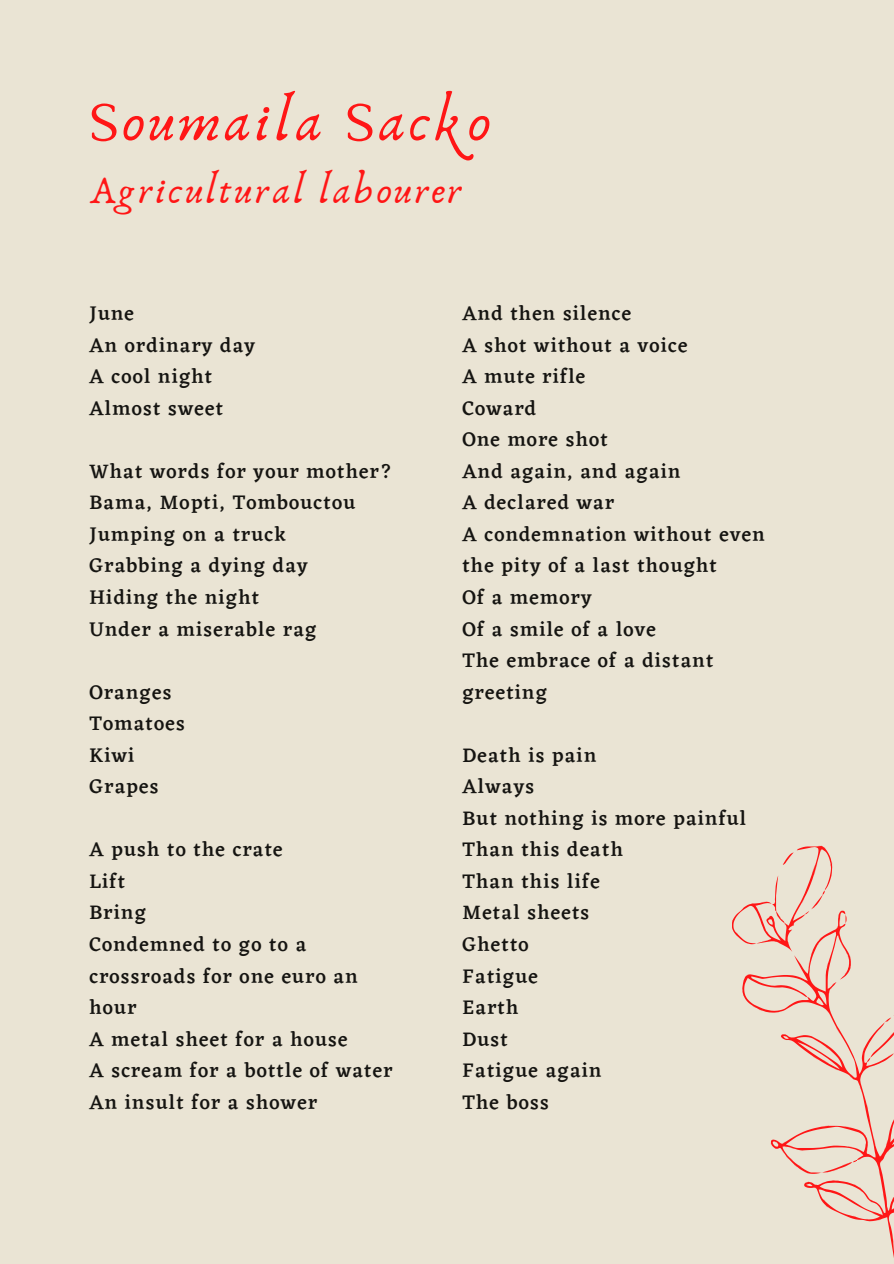
<style>
.page{position:relative;width:894px;height:1264px;background:#fff}
.page>*{position:absolute;margin:0;border:0;box-sizing:border-box;transform-origin:0 0}
.t1{font:58.35px "Anaktoria";letter-spacing:.07em;color:#ff1616}
.t2{font:39.15px "Anaktoria";letter-spacing:.07em;color:#ff1616}
.t3{font:500 20.25px/31.5px "Eczar";letter-spacing:.06em;color:#151411}
</style>
<div class="page">
<div style="left:0;top:0;width:893px;height:1263px;background:#eae4d4"></div>
<svg style="left:742px;top:910px;width:151px;height:342px"></svg>
<svg style="left:732px;top:845px;width:100px;height:106px"></svg>
<svg style="left:870px;top:987px;width:23px;height:70px"></svg>
<svg style="left:821px;top:1160px;width:36px;height:13px"></svg>
<p class="t1" style="left:89px;top:86px;width:403px">Soumaila Sacko</p>
<p class="t2" style="left:89px;top:167px;width:374px">Agricultural labourer</p>
<p class="t3" style="left:89px;top:297px;width:46px">June</p>
<p class="t3" style="left:89px;top:329px;width:167px">An ordinary day</p>
<p class="t3" style="left:89px;top:360px;width:124px">A cool night</p>
<p class="t3" style="left:89px;top:392px;width:135px">Almost sweet</p>
<p class="t3" style="left:89px;top:455px;width:304px">What words for your mother?</p>
<p class="t3" style="left:89px;top:486px;width:267px">Bama, Mopti, Tombouctou</p>
<p class="t3" style="left:89px;top:518px;width:198px">Jumping on a truck</p>
<p class="t3" style="left:89px;top:549px;width:220px">Grabbing a dying day</p>
<p class="t3" style="left:89px;top:581px;width:171px">Hiding the night</p>
<p class="t3" style="left:89px;top:612px;width:228px">Under a miserable rag</p>
<p class="t3" style="left:89px;top:676px;width:83px">Oranges</p>
<p class="t3" style="left:89px;top:707px;width:97px">Tomatoes</p>
<p class="t3" style="left:89px;top:739px;width:46px">Kiwi</p>
<p class="t3" style="left:89px;top:770px;width:71px">Grapes</p>
<p class="t3" style="left:89px;top:833px;width:195px">A push to the crate</p>
<p class="t3" style="left:89px;top:865px;width:37px">Lift</p>
<p class="t3" style="left:89px;top:896px;width:58px">Bring</p>
<p class="t3" style="left:89px;top:928px;width:270px">Condemned to go to a crossroads for one euro an hour</p>
<p class="t3" style="left:89px;top:1022px;width:260px">A metal sheet for a house</p>
<p class="t3" style="left:89px;top:1054px;width:304px">A scream for a bottle of water</p>
<p class="t3" style="left:89px;top:1085px;width:229px">An insult for a shower</p>
<p class="t3" style="left:462px;top:297px;width:170px">And then silence</p>
<p class="t3" style="left:462px;top:329px;width:227px">A shot without a voice</p>
<p class="t3" style="left:462px;top:360px;width:124px">A mute rifle</p>
<p class="t3" style="left:462px;top:392px;width:75px">Coward</p>
<p class="t3" style="left:462px;top:423px;width:147px">One more shot</p>
<p class="t3" style="left:462px;top:455px;width:219px">And again, and again</p>
<p class="t3" style="left:462px;top:486px;width:153px">A declared war</p>
<p class="t3" style="left:462px;top:518px;width:303px">A condemnation without even the pity of a last thought</p>
<p class="t3" style="left:462px;top:581px;width:131px">Of a memory</p>
<p class="t3" style="left:462px;top:612px;width:195px">Of a smile of a love</p>
<p class="t3" style="left:462px;top:644px;width:252px">The embrace of a distant greeting</p>
<p class="t3" style="left:462px;top:739px;width:135px">Death is pain</p>
<p class="t3" style="left:462px;top:770px;width:73px">Always</p>
<p class="t3" style="left:462px;top:802px;width:285px">But nothing is more painful</p>
<p class="t3" style="left:462px;top:833px;width:162px">Than this death</p>
<p class="t3" style="left:462px;top:865px;width:139px">Than this life</p>
<p class="t3" style="left:462px;top:896px;width:128px">Metal sheets</p>
<p class="t3" style="left:462px;top:928px;width:68px">Ghetto</p>
<p class="t3" style="left:462px;top:959px;width:77px">Fatigue</p>
<p class="t3" style="left:462px;top:991px;width:57px">Earth</p>
<p class="t3" style="left:462px;top:1022px;width:47px">Dust</p>
<p class="t3" style="left:462px;top:1054px;width:140px">Fatigue again</p>
<p class="t3" style="left:462px;top:1085px;width:88px">The boss</p>
</div>
